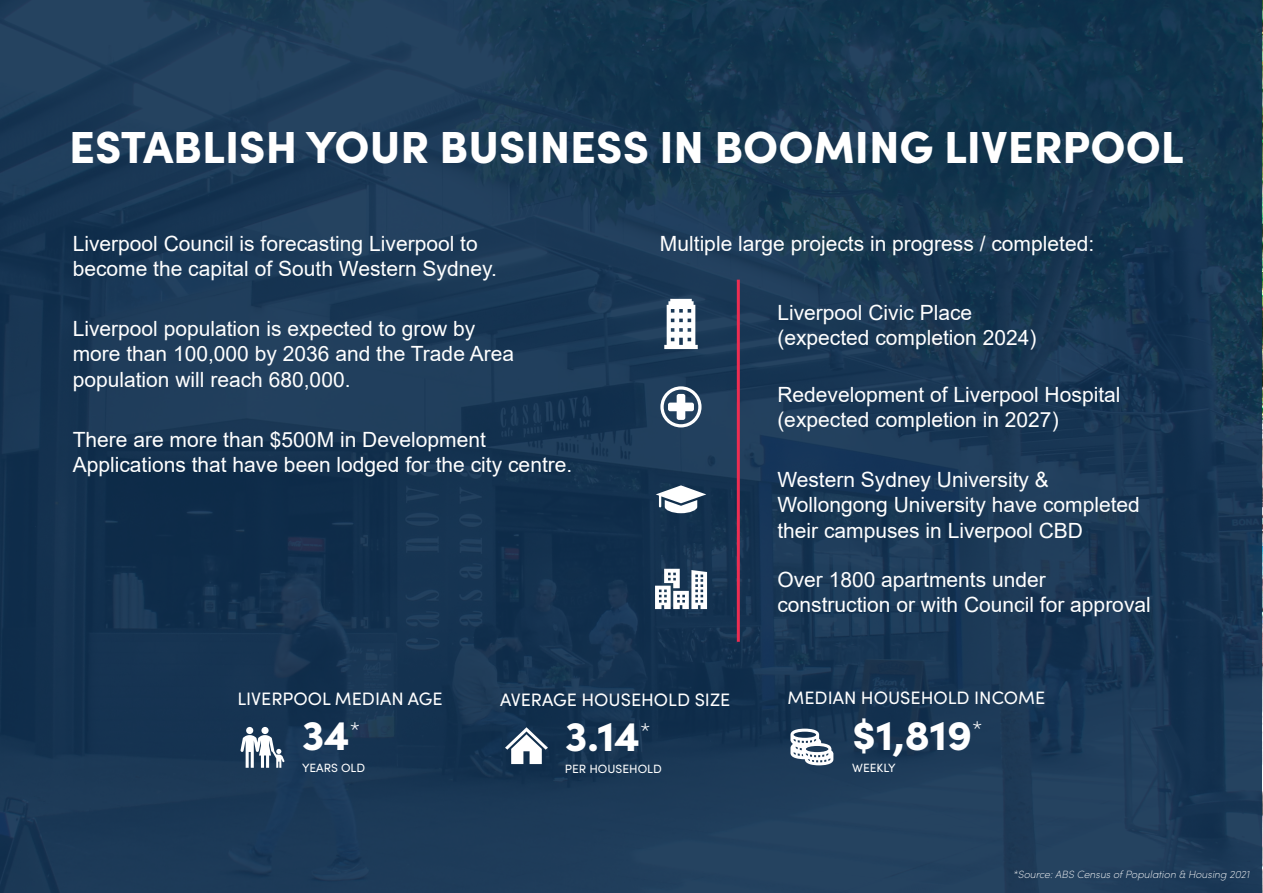
<style>
.page{position:relative;width:1263px;height:893px;background:#fff}
.page>*{position:absolute;margin:0;border:0;box-sizing:border-box;transform-origin:0 0}
.t1{font:900 45px "Sofia Pro";color:#fff}
.t2{font:900 42px "Sofia Pro";color:#fff}
.t3{font:21px/25.2px "Arial";color:#fff}
.t4{font:18px "Sofia Pro";color:#fff}
.t5{font:12px "Sofia Pro";color:#fff}
.t6{font:italic 200 10.5px "Sofia Pro";color:#fff}
</style>
<div class="page">
<div style="left:0;top:0;width:1262px;height:893px;background:#193754"></div>
<div style="left:246px;top:727px;width:7px;height:7px;background:#fff;border-radius:50%"></div>
<div style="left:261px;top:727px;width:8px;height:7px;background:#fff;border-radius:50%"></div>
<svg style="left:240px;top:735px;width:45px;height:33px"></svg>
<svg style="left:790px;top:729px;width:43px;height:36px"></svg>
<svg style="left:505px;top:727px;width:43px;height:37px"></svg>
<hr style="left:737px;top:280px;width:3px;height:362px;background:#ed2d52">
<svg style="left:664px;top:299px;width:34px;height:50px"></svg>
<svg style="left:660px;top:386px;width:41px;height:41px"></svg>
<svg style="left:656px;top:485px;width:50px;height:28px"></svg>
<svg style="left:655px;top:569px;width:52px;height:40px"></svg>
<p class="t1" style="left:69px;top:112px;width:1116px">ESTABLISH YOUR BUSINESS IN BOOMING LIVERPOOL</p>
<p class="t3" style="left:73px;top:231px;width:426px">Liverpool Council is forecasting Liverpool to become the capital of South Western Sydney.</p>
<p class="t3" style="left:73px;top:316px;width:443px">Liverpool population is expected to grow by more than 100,000 by 2036 and the Trade Area population will reach 680,000.</p>
<p class="t3" style="left:73px;top:427px;width:501px">There are more than $500M in Development<br>Applications that have been lodged for the city centre.</p>
<p class="t3" style="left:660px;top:231px;width:436px">Multiple large projects in progress / completed:</p>
<p class="t3" style="left:777px;top:300px;width:261px">Liverpool Civic Place (expected completion 2024)</p>
<p class="t3" style="left:777px;top:382px;width:345px">Redevelopment of Liverpool Hospital (expected completion in 2027)</p>
<p class="t3" style="left:777px;top:467px;width:364px">Western Sydney University &amp;<br>Wollongong University have completed their campuses in Liverpool CBD</p>
<p class="t3" style="left:777px;top:567px;width:375px">Over 1800 apartments under construction or with Council for approval</p>
<p class="t4" style="left:237px;top:685px;width:207px">LIVERPOOL MEDIAN AGE</p>
<p class="t2" style="left:302px;top:702px;width:60px">34<sup>*</sup></p>
<p class="t5" style="left:302px;top:759px;width:65px">YEARS OLD</p>
<p class="t4" style="left:500px;top:686px;width:232px">AVERAGE HOUSEHOLD SIZE</p>
<p class="t2" style="left:565px;top:703px;width:87px">3.14<sup>*</sup></p>
<p class="t5" style="left:565px;top:760px;width:98px">PER HOUSEHOLD</p>
<p class="t4" style="left:788px;top:685px;width:259px">MEDIAN HOUSEHOLD INCOME</p>
<p class="t2" style="left:852px;top:702px;width:132px">$1,819<sup>*</sup></p>
<p class="t5" style="left:852px;top:759px;width:45px">WEEKLY</p>
<p class="t6" style="left:1013px;top:867px;width:238px">*Source: ABS Census of Population &amp; Housing 2021</p>
</div>
